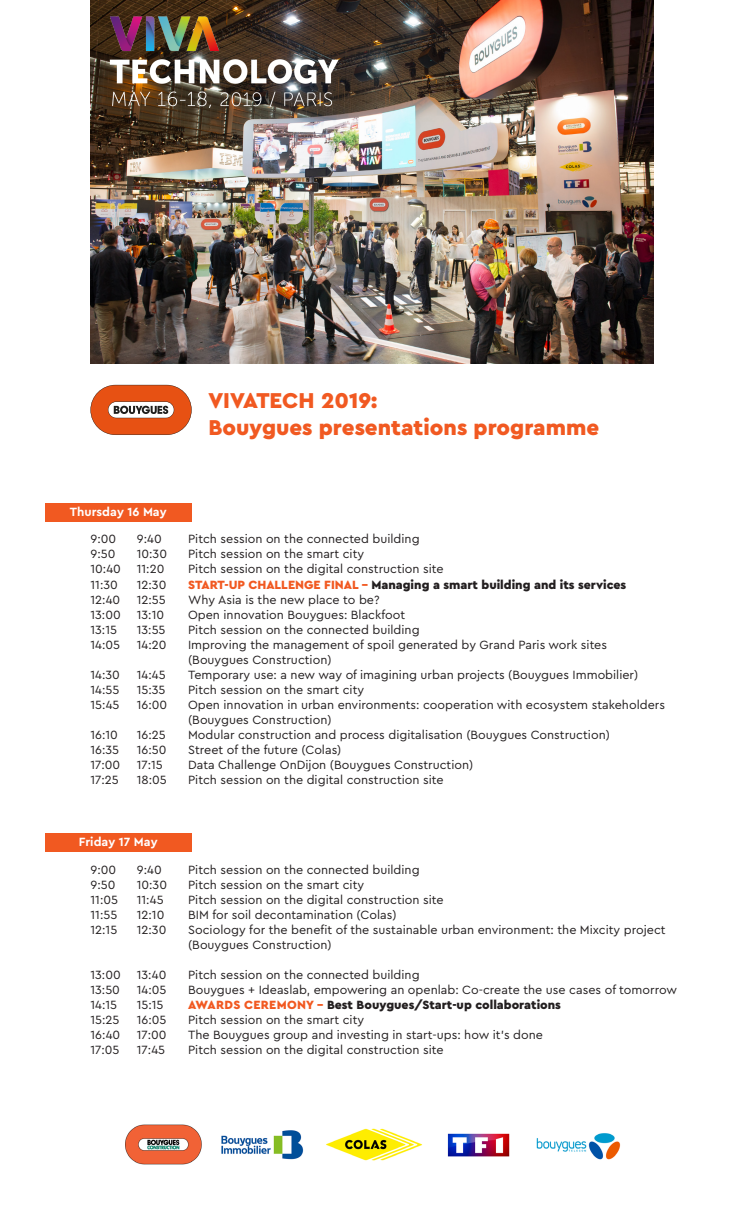
<style>
.page{position:relative;width:745px;height:1205px;background:#fff}
.page>*{position:absolute;margin:0;border:0;box-sizing:border-box;transform-origin:0 0}
.t1{font:900 22.5px/27px "Cera PRO";color:#f15921}
.t2{font:12.5px/15px "Cera PRO";color:#231f20}
.t3{font:900 12.5px "Cera PRO";color:#231f20}
.t4{font:700 12.5px "Cera PRO";color:#fff}
.s1{color:#f15921}
</style>
<div class="page">
<img style="left:90px;top:0;width:563px;height:364px">
<div style="left:45px;top:503px;width:146px;height:19px;background:#f15921"></div>
<div style="left:45px;top:833px;width:146px;height:18px;background:#f15921"></div>
<svg style="left:90px;top:385px;width:101px;height:50px"></svg>
<img style="left:125px;top:1124px;width:496px;height:40px">
<img style="left:96px;top:4px;width:276px;height:125px">
<p class="t4" style="left:70px;top:503px;width:98px">Thursday 16 May</p>
<p class="t1" style="left:208px;top:386px;width:392px">VIVATECH 2019:<br>Bouygues presentations programme</p>
<p class="t2" style="left:90px;top:531px;width:27px">9:00</p>
<p class="t2" style="left:137px;top:531px;width:26px">9:40</p>
<p class="t2" style="left:188px;top:531px;width:233px">Pitch session on the connected building</p>
<p class="t2" style="left:90px;top:546px;width:26px">9:50</p>
<p class="t2" style="left:137px;top:546px;width:32px">10:30</p>
<p class="t2" style="left:188px;top:546px;width:177px">Pitch session on the smart city</p>
<p class="t2" style="left:90px;top:561px;width:32px">10:40</p>
<p class="t2" style="left:137px;top:561px;width:29px">11:20</p>
<p class="t2" style="left:188px;top:561px;width:257px">Pitch session on the digital construction site</p>
<p class="t2" style="left:90px;top:576px;width:29px">11:30</p>
<p class="t2" style="left:137px;top:576px;width:31px">12:30</p>
<p class="t3" style="left:188px;top:576px;width:439px"><span class="s1">START-UP CHALLENGE FINAL -</span> Managing a smart building and its services</p>
<p class="t2" style="left:90px;top:591px;width:31px">12:40</p>
<p class="t2" style="left:137px;top:591px;width:30px">12:55</p>
<p class="t2" style="left:188px;top:591px;width:193px">Why Asia is the new place to be?</p>
<p class="t2" style="left:90px;top:606px;width:32px">13:00</p>
<p class="t2" style="left:137px;top:606px;width:29px">13:10</p>
<p class="t2" style="left:188px;top:606px;width:218px">Open innovation Bouygues: Blackfoot</p>
<p class="t2" style="left:90px;top:621px;width:28px">13:15</p>
<p class="t2" style="left:137px;top:621px;width:30px">13:55</p>
<p class="t2" style="left:188px;top:621px;width:233px">Pitch session on the connected building</p>
<p class="t2" style="left:90px;top:636px;width:31px">14:05</p>
<p class="t2" style="left:137px;top:636px;width:31px">14:20</p>
<p class="t2" style="left:188px;top:636px;width:420px">Improving the management of spoil generated by Grand Paris work sites (Bouygues Construction)</p>
<p class="t2" style="left:90px;top:666px;width:31px">14:30</p>
<p class="t2" style="left:137px;top:666px;width:30px">14:45</p>
<p class="t2" style="left:188px;top:666px;width:451px">Temporary use: a new way of imagining urban projects (Bouygues Immobilier)</p>
<p class="t2" style="left:90px;top:681px;width:30px">14:55</p>
<p class="t2" style="left:137px;top:681px;width:30px">15:35</p>
<p class="t2" style="left:188px;top:681px;width:177px">Pitch session on the smart city</p>
<p class="t2" style="left:90px;top:696px;width:30px">15:45</p>
<p class="t2" style="left:137px;top:696px;width:32px">16:00</p>
<p class="t2" style="left:188px;top:696px;width:478px">Open innovation in urban environments: cooperation with ecosystem stakeholders (Bouygues Construction)</p>
<p class="t2" style="left:90px;top:726px;width:29px">16:10</p>
<p class="t2" style="left:137px;top:726px;width:30px">16:25</p>
<p class="t2" style="left:188px;top:726px;width:423px">Modular construction and process digitalisation (Bouygues Construction)</p>
<p class="t2" style="left:90px;top:741px;width:30px">16:35</p>
<p class="t2" style="left:137px;top:741px;width:31px">16:50</p>
<p class="t2" style="left:188px;top:741px;width:155px">Street of the future (Colas)</p>
<p class="t2" style="left:90px;top:756px;width:31px">17:00</p>
<p class="t2" style="left:137px;top:756px;width:28px">17:15</p>
<p class="t2" style="left:188px;top:756px;width:286px">Data Challenge OnDijon (Bouygues Construction)</p>
<p class="t2" style="left:90px;top:771px;width:30px">17:25</p>
<p class="t2" style="left:137px;top:771px;width:31px">18:05</p>
<p class="t2" style="left:188px;top:771px;width:257px">Pitch session on the digital construction site</p>
<p class="t4" style="left:79px;top:833px;width:80px">Friday 17 May</p>
<p class="t2" style="left:90px;top:861px;width:27px">9:00</p>
<p class="t2" style="left:137px;top:861px;width:26px">9:40</p>
<p class="t2" style="left:188px;top:861px;width:233px">Pitch session on the connected building</p>
<p class="t2" style="left:90px;top:876px;width:26px">9:50</p>
<p class="t2" style="left:137px;top:876px;width:32px">10:30</p>
<p class="t2" style="left:188px;top:876px;width:177px">Pitch session on the smart city</p>
<p class="t2" style="left:90px;top:891px;width:29px">11:05</p>
<p class="t2" style="left:137px;top:891px;width:28px">11:45</p>
<p class="t2" style="left:188px;top:891px;width:257px">Pitch session on the digital construction site</p>
<p class="t2" style="left:90px;top:906px;width:28px">11:55</p>
<p class="t2" style="left:137px;top:906px;width:29px">12:10</p>
<p class="t2" style="left:188px;top:906px;width:210px">BIM for soil decontamination (Colas)</p>
<p class="t2" style="left:90px;top:921px;width:28px">12:15</p>
<p class="t2" style="left:137px;top:921px;width:31px">12:30</p>
<p class="t2" style="left:188px;top:921px;width:478px">Sociology for the benefit of the sustainable urban environment: the Mixcity project (Bouygues Construction)</p>
<p class="t2" style="left:90px;top:966px;width:32px">13:00</p>
<p class="t2" style="left:137px;top:966px;width:31px">13:40</p>
<p class="t2" style="left:188px;top:966px;width:233px">Pitch session on the connected building</p>
<p class="t2" style="left:90px;top:981px;width:31px">13:50</p>
<p class="t2" style="left:137px;top:981px;width:31px">14:05</p>
<p class="t2" style="left:188px;top:981px;width:490px">Bouygues + Ideaslab, empowering an openlab: Co-create the use cases of tomorrow</p>
<p class="t2" style="left:90px;top:996px;width:28px">14:15</p>
<p class="t2" style="left:137px;top:996px;width:28px">15:15</p>
<p class="t3" style="left:188px;top:996px;width:374px"><span class="s1">AWARDS CEREMONY -</span> Best Bouygues/Start-up collaborations</p>
<p class="t2" style="left:90px;top:1011px;width:30px">15:25</p>
<p class="t2" style="left:137px;top:1011px;width:31px">16:05</p>
<p class="t2" style="left:188px;top:1011px;width:177px">Pitch session on the smart city</p>
<p class="t2" style="left:90px;top:1026px;width:31px">16:40</p>
<p class="t2" style="left:137px;top:1026px;width:31px">17:00</p>
<p class="t2" style="left:188px;top:1026px;width:356px">The Bouygues group and investing in start-ups: how it’s done</p>
<p class="t2" style="left:90px;top:1041px;width:31px">17:05</p>
<p class="t2" style="left:137px;top:1041px;width:30px">17:45</p>
<p class="t2" style="left:188px;top:1041px;width:257px">Pitch session on the digital construction site</p>
</div>
